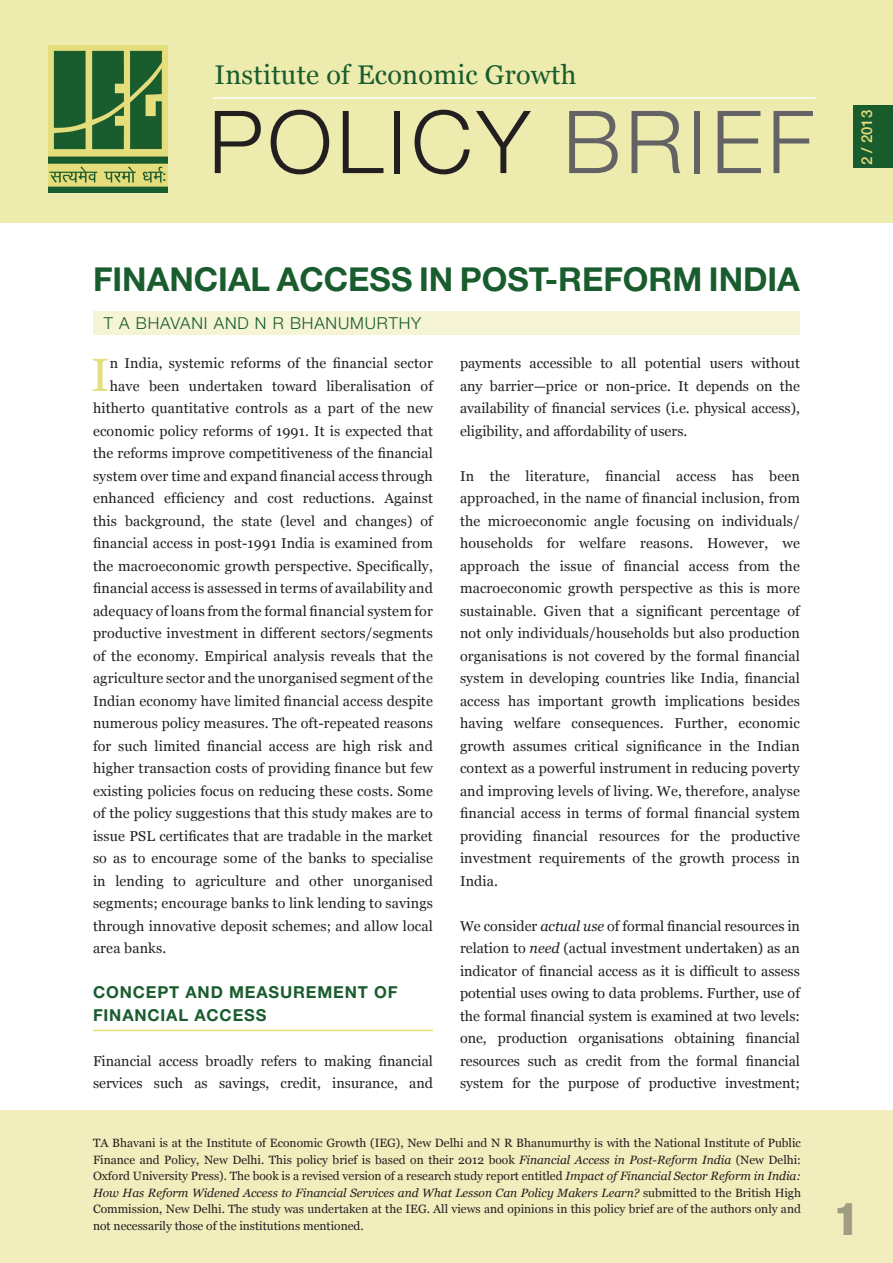
<style>
.page{position:relative;width:893px;height:1263px;background:#fff}
.page>*{position:absolute;margin:0;border:0;box-sizing:border-box;transform-origin:0 0}
.t1{font:300 87px "Helvetica Neue";letter-spacing:.05em;color:#231f20}
.t2{font:46.65px "Georgia";color:#e5de7c}
.t3{font:900 condensed 45px "Helvetica Neue";color:#9f9e80}
.t4{font:700 33px "Helvetica Neue LT Std";color:#195c2e}
.t5{font:27px "Georgia";letter-spacing:.01em;color:#195c2e}
.t6{font:700 16.5px/22.5px "Helvetica Neue";letter-spacing:.05em;color:#195c2e}
.t7{font:300 16.5px "Helvetica Neue";letter-spacing:.05em;color:#195c2e}
.t8{font:500 15px "Helvetica Neue LT Std";color:#e5de7c}
.t9{font:14.25px/22.5px "Georgia";letter-spacing:.01em;color:#231f20;text-align:justify}
.t10{font:12px/16.5px "Georgia";color:#231f20;text-align:justify}
.s1{color:#636366}
.s2{font-style:italic}
</style>
<div class="page">
<div style="left:0;top:1111px;width:893px;height:152px;background:#f1edbc"></div>
<div style="left:1px;top:0;width:892px;height:223px;background:#eeebaf"></div>
<div style="left:93px;top:311px;width:707px;height:23px;background:#f5f4d5"></div>
<img style="left:49px;top:46px;width:118px;height:147px">
<hr style="left:213px;top:97px;width:602px;height:2px;background:#fff">
<hr style="left:93px;top:1030px;width:340px;height:1px;background:#e5de7c">
<div style="left:854px;top:105px;width:39px;height:63px;background:#195c2e"></div>
<h3 class="t5" style="left:215px;top:60px;width:363px">Institute of Economic Growth</h3>
<h1 class="t1" style="left:208px;top:89px;width:607px">POLICY <span class="s1">BRIEF</span></h1>
<p class="t8" style="left:858px;top:165px;width:57px;rotate:-90deg">2 / 2013</p>
<h3 class="t4" style="left:93px;top:258px;width:708px">FINANCIAL ACCESS IN POST-REFORM INDIA</h3>
<p class="t7" style="left:104px;top:313px;width:319px">T A BHAVANI AND N R BHANUMURTHY</p>
<h2 class="t2" style="left:91px;top:348px;width:20px">I</h2>
<p class="t9" style="left:110px;top:352px;width:325px">n India, systemic reforms of the financial sector</p>
<p class="t9" style="left:110px;top:374px;width:325px">have been undertaken toward liberalisation of</p>
<p class="t9" style="left:93px;top:397px;width:341px">hitherto quantitative controls as a part of the new</p>
<p class="t9" style="left:93px;top:419px;width:341px">economic policy reforms of 1991. It is expected that</p>
<p class="t9" style="left:93px;top:442px;width:341px">the reforms improve competitiveness of the financial</p>
<p class="t9" style="left:93px;top:464px;width:341px">system over time and expand financial access through</p>
<p class="t9" style="left:93px;top:487px;width:341px">enhanced efficiency and cost reductions. Against</p>
<p class="t9" style="left:93px;top:509px;width:341px">this background, the state (level and changes) of</p>
<p class="t9" style="left:93px;top:532px;width:341px">financial access in post-1991 India is examined from</p>
<p class="t9" style="left:93px;top:554px;width:341px">the macroeconomic growth perspective. Specifically,</p>
<p class="t9" style="left:93px;top:577px;width:341px">financial access is assessed in terms of availability and</p>
<p class="t9" style="left:93px;top:599px;width:341px">adequacy of loans from the formal financial system for</p>
<p class="t9" style="left:93px;top:622px;width:341px">productive investment in different sectors/segments</p>
<p class="t9" style="left:93px;top:644px;width:341px">of the economy. Empirical analysis reveals that the</p>
<p class="t9" style="left:93px;top:667px;width:341px">agriculture sector and the unorganised segment of the</p>
<p class="t9" style="left:93px;top:689px;width:341px">Indian economy have limited financial access despite</p>
<p class="t9" style="left:93px;top:712px;width:341px">numerous policy measures. The oft-repeated reasons</p>
<p class="t9" style="left:93px;top:734px;width:341px">for such limited financial access are high risk and</p>
<p class="t9" style="left:93px;top:757px;width:341px">higher transaction costs of providing finance but few</p>
<p class="t9" style="left:93px;top:779px;width:341px">existing policies focus on reducing these costs. Some</p>
<p class="t9" style="left:93px;top:802px;width:341px">of the policy suggestions that this study makes are to</p>
<p class="t9" style="left:93px;top:824px;width:341px">issue PSL certificates that are tradable in the market</p>
<p class="t9" style="left:93px;top:847px;width:341px">so as to encourage some of the banks to specialise</p>
<p class="t9" style="left:93px;top:869px;width:341px">in lending to agriculture and other unorganised</p>
<p class="t9" style="left:93px;top:892px;width:341px">segments; encourage banks to link lending to savings</p>
<p class="t9" style="left:93px;top:914px;width:341px">through innovative deposit schemes; and allow local</p>
<p class="t9" style="left:93px;top:937px;width:75px">area banks.</p>
<p class="t6" style="left:93px;top:981px;width:306px">CONCEPT AND MEASUREMENT OF<br>FINANCIAL ACCESS</p>
<p class="t9" style="left:93px;top:1049px;width:341px">Financial access broadly refers to making financial services such as savings, credit, insurance, and</p>
<p class="t9" style="left:460px;top:352px;width:341px">payments accessible to all potential users without any barrier—price or non-price. It depends on the availability of financial services (i.e. physical access), eligibility, and affordability of users.</p>
<p class="t9" style="left:460px;top:464px;width:341px">In the literature, financial access has been approached, in the name of financial inclusion, from the microeconomic angle focusing on individuals/ households for welfare reasons. However, we approach the issue of financial access from the macroeconomic growth perspective as this is more sustainable. Given that a significant percentage of not only individuals/households but also production organisations is not covered by the formal financial system in developing countries like India, financial access has important growth implications besides having welfare consequences. Further, economic growth assumes critical significance in the Indian context as a powerful instrument in reducing poverty and improving levels of living. We, therefore, analyse financial access in terms of formal financial system providing financial resources for the productive investment requirements of the growth process in India.</p>
<p class="t9" style="left:460px;top:914px;width:341px">We consider <span class="s2">actual use</span> of formal financial resources in relation to <span class="s2">need</span> (actual investment undertaken) as an indicator of financial access as it is difficult to assess potential uses owing to data problems. Further, use of the formal financial system is examined at two levels: one, production organisations obtaining financial resources such as credit from the formal financial system for the purpose of productive investment;</p>
<p class="t10" style="left:93px;top:1135px;width:710px">TA Bhavani is at the Institute of Economic Growth (IEG), New Delhi and N R Bhanumurthy is with the National Institute of Public Finance and Policy, New Delhi. This policy brief is based on their 2012 book <span class="s2">Financial Access in Post-Reform India</span> (New Delhi:<br>Oxford University Press). The book is a revised version of a research study report entitled <span class="s2">Impact of Financial Sector Reform in India:<br>How Has Reform Widened Access to Financial Services and What Lesson Can Policy Makers Learn?</span> submitted to the British High Commission, New Delhi. The study was undertaken at the IEG. All views and opinions in this policy brief are of the authors only and not necessarily those of the institutions mentioned.</p>
<h3 class="t3" style="left:835px;top:1191px;width:25px">1</h3>
</div>
